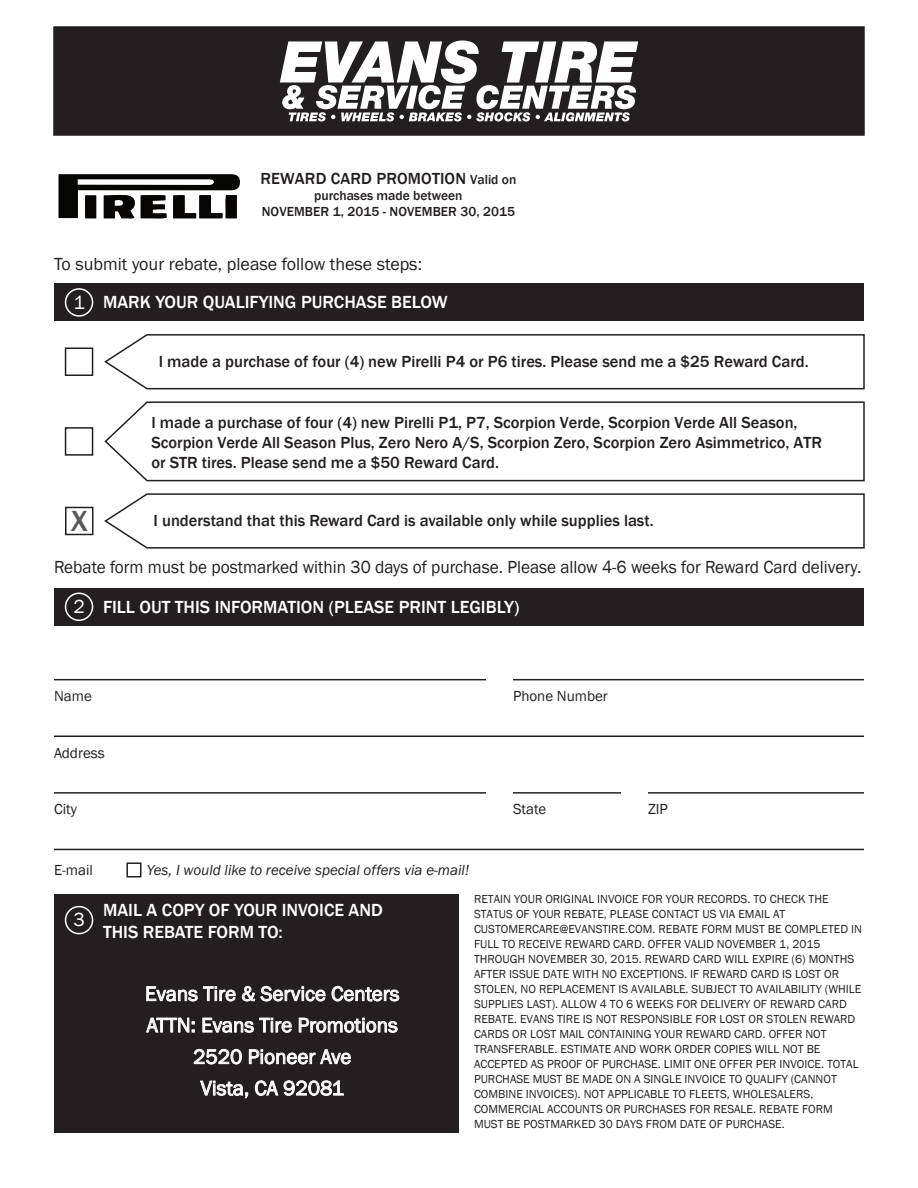
<style>
.page{position:relative;width:918px;height:1188px;background:#fff}
.page>*{position:absolute;margin:0;border:0;box-sizing:border-box;transform-origin:0 0}
.t1{font:500 30px "Franklin Gothic";color:#57585a}
.t2{font:21px/31.5px "Franklin Gothic";color:#fff;text-align:center}
.t3{font:19.5px "Franklin Gothic";color:#fff}
.t4{font:18px "Franklin Gothic";color:#231f20;scale:.96 1}
.t5{font:500 18px/21.6px "Franklin Gothic";color:#fff}
.t6{font:18px/38.7px "Franklin Gothic";color:#231f20}
.t7{font:500 16.5px/19.8px "Franklin Gothic";color:#231f20}
.t8{font:italic 15px "Franklin Gothic";color:#231f20}
.t9{font:15px "Franklin Gothic";color:#231f20}
.t10{font:500 13.5px/15.6px "Franklin Gothic";letter-spacing:.005em;color:#231f20;text-align:center}
.t11{font:12px/15px "Franklin Gothic";color:#231f20}
.s1{font-size:13.5px}
.s2{font-size:19.5px;color:#fff}
.s3{font-weight:500;color:#fff}
.s4{font-weight:400;font-size:19.5px}
</style>
<div class="page">
<div style="left:53px;top:26px;width:812px;height:110px;background:#231f20;border:2px solid #231f20"></div>
<svg style="left:280px;top:40px;width:358px;height:82px"></svg>
<div style="left:54px;top:284px;width:810px;height:37px;background:#231f20"></div>
<div style="left:65px;top:288px;width:28px;height:29px;border:2px solid #fff;border-radius:50%"></div>
<div style="left:54px;top:588px;width:810px;height:38px;background:#231f20"></div>
<div style="left:65px;top:593px;width:28px;height:28px;border:2px solid #fff;border-radius:50%"></div>
<div style="left:54px;top:895px;width:405px;height:238px;background:#231f20"></div>
<div style="left:65px;top:906px;width:28px;height:28px;border:2px solid #fff;border-radius:50%"></div>
<svg style="left:146px;top:986px;width:90px;height:15px"></svg>
<svg style="left:242px;top:986px;width:83px;height:15px"></svg>
<svg style="left:332px;top:986px;width:67px;height:15px"></svg>
<svg style="left:146px;top:1018px;width:49px;height:15px"></svg>
<svg style="left:203px;top:1018px;width:89px;height:15px"></svg>
<svg style="left:299px;top:1018px;width:99px;height:15px"></svg>
<svg style="left:194px;top:1049px;width:48px;height:15px"></svg>
<svg style="left:249px;top:1049px;width:102px;height:15px"></svg>
<svg style="left:200px;top:1081px;width:48px;height:17px"></svg>
<svg style="left:255px;top:1080px;width:23px;height:16px"></svg>
<svg style="left:284px;top:1080px;width:60px;height:16px"></svg>
<div style="left:65px;top:348px;width:28px;height:28px;border:2px solid #231f20"></div>
<svg style="left:104px;top:334px;width:761px;height:56px"></svg>
<div style="left:65px;top:427px;width:28px;height:29px;border:2px solid #231f20"></div>
<svg style="left:104px;top:401px;width:761px;height:81px"></svg>
<hr style="left:54px;top:679px;width:432px;height:1px;background:#231f20">
<hr style="left:513px;top:679px;width:351px;height:1px;background:#231f20">
<hr style="left:54px;top:736px;width:810px;height:1px;background:#231f20">
<hr style="left:54px;top:792px;width:432px;height:2px;background:#231f20">
<hr style="left:513px;top:792px;width:108px;height:2px;background:#231f20">
<hr style="left:648px;top:792px;width:216px;height:2px;background:#231f20">
<hr style="left:54px;top:849px;width:810px;height:1px;background:#231f20">
<div style="left:126px;top:862px;width:15px;height:15px;border:2px solid #231f20"></div>
<svg style="left:104px;top:493px;width:761px;height:56px"></svg>
<div style="left:65px;top:507px;width:28px;height:28px;border:2px solid #231f20"></div>
<svg style="left:59px;top:174px;width:181px;height:44px"></svg>
<h3 class="t7" style="left:261px;top:168px;width:257px">REWARD CARD PROMOTION <span class="s1">Valid on</span></h3>
<p class="t10" style="left:262px;top:188px;width:255px">purchases made between<br>NOVEMBER 1, 2015 - NOVEMBER 30, 2015</p>
<h3 class="t6" style="left:73px;top:245px;width:376px;text-indent:-19px">To submit your rebate, please follow these steps:<br><span class="s2">1</span> <span class="s3">MARK YOUR QUALIFYING PURCHASE BELOW</span></h3>
<h3 class="t7" style="left:159px;top:352px;width:652px">I made a purchase of four (4) new Pirelli P4 or P6 tires. Please send me a $25 Reward Card.</h3>
<h3 class="t7" style="left:151px;top:413px;width:672px">I made a purchase of four (4) new Pirelli P1, P7, Scorpion Verde, Scorpion Verde All Season,<br>Scorpion Verde All Season Plus, Zero Nero A/S, Scorpion Zero, Scorpion Zero Asimmetrico, ATR or STR tires. Please send me a $50 Reward Card.</h3>
<h1 class="t1" style="left:71px;top:502px;width:18px">X</h1>
<h3 class="t7" style="left:154px;top:511px;width:502px">I understand that this Reward Card is available only while supplies last.</h3>
<h3 class="t4" style="left:54px;top:556px;width:843px">Rebate form must be postmarked within 30 days of purchase. Please allow 4-6 weeks for Reward Card delivery.</h3>
<h3 class="t5" style="left:73px;top:596px;width:448px"><span class="s4">2</span> FILL OUT THIS INFORMATION (PLEASE PRINT LEGIBLY)</h3>
<p class="t9" style="left:54px;top:687px;width:39px">Name</p>
<p class="t9" style="left:513px;top:687px;width:96px">Phone Number</p>
<p class="t9" style="left:54px;top:743px;width:52px">Address</p>
<p class="t9" style="left:54px;top:800px;width:24px">City</p>
<p class="t9" style="left:513px;top:800px;width:35px">State</p>
<p class="t9" style="left:648px;top:800px;width:21px">ZIP</p>
<p class="t9" style="left:54px;top:861px;width:40px">E-mail</p>
<p class="t8" style="left:147px;top:861px;width:324px">Yes, I would like to receive special offers via e-mail!</p>
<h3 class="t3" style="left:73px;top:908px;width:13px">3</h3>
<h3 class="t5" style="left:103px;top:899px;width:281px">MAIL A COPY OF YOUR INVOICE AND<br>THIS REBATE FORM TO:</h3>
<h2 class="t2" style="left:145px;top:978px;width:256px">Evans Tire &amp; Service Centers<br>ATTN: Evans Tire Promotions<br>2520 Pioneer Ave<br>Vista, CA 92081</h2>
<p class="t11" style="left:474px;top:892px;width:390px">RETAIN YOUR ORIGINAL INVOICE FOR YOUR RECORDS. TO CHECK THE STATUS OF YOUR REBATE, PLEASE CONTACT US VIA EMAIL AT CUSTOMERCARE@EVANSTIRE.COM. REBATE FORM MUST BE COMPLETED IN FULL TO RECEIVE REWARD CARD. OFFER VALID NOVEMBER 1, 2015<br>THROUGH NOVEMBER 30, 2015. REWARD CARD WILL EXPIRE (6) MONTHS AFTER ISSUE DATE WITH NO EXCEPTIONS. IF REWARD CARD IS LOST OR STOLEN, NO REPLACEMENT IS AVAILABLE. SUBJECT TO AVAILABILITY (WHILE SUPPLIES LAST). ALLOW 4 TO 6 WEEKS FOR DELIVERY OF REWARD CARD REBATE. EVANS TIRE IS NOT RESPONSIBLE FOR LOST OR STOLEN REWARD CARDS OR LOST MAIL CONTAINING YOUR REWARD CARD. OFFER NOT TRANSFERABLE. ESTIMATE AND WORK ORDER COPIES WILL NOT BE ACCEPTED AS PROOF OF PURCHASE. LIMIT ONE OFFER PER INVOICE. TOTAL PURCHASE MUST BE MADE ON A SINGLE INVOICE TO QUALIFY (CANNOT COMBINE INVOICES). NOT APPLICABLE TO FLEETS, WHOLESALERS, COMMERCIAL ACCOUNTS OR PURCHASES FOR RESALE. REBATE FORM MUST BE POSTMARKED 30 DAYS FROM DATE OF PURCHASE.</p>
</div>
